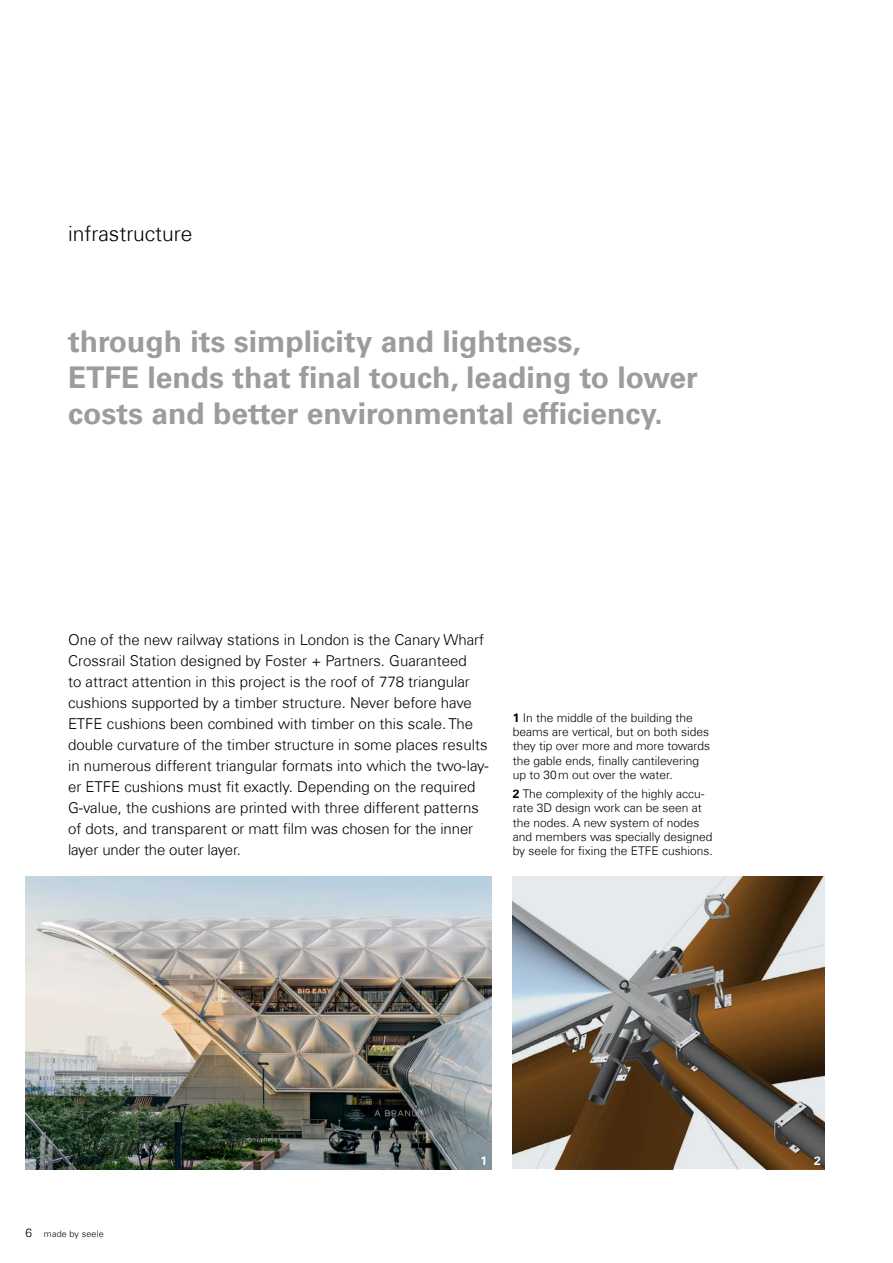
<style>
.page{position:relative;width:893px;height:1263px;background:#fff}
.page>*{position:absolute;margin:0;border:0;box-sizing:border-box;transform-origin:0 0}
.t1{font:700 30px/36px "Univers Com 65";color:#9c9c9d}
.t2{font:300 21px "Univers Com 45";color:#000}
.t3{font:300 15px/21px "Univers Com 45";color:#000}
.t4{font:300 12px/14.4px "Univers Com 45";color:#000}
.t5{font:700 12px "Univers Com 65";color:#fff}
.t6{font:300 9px "Univers Com 45";letter-spacing:.015em;color:#000}
.s1{font-family:"Univers Com 65";font-weight:700}
</style>
<div class="page">
<img style="left:26px;top:876px;width:465px;height:293px">
<img style="left:513px;top:876px;width:312px;height:293px">
<h2 class="t2" style="left:68px;top:220px;width:126px">infrastructure</h2>
<h1 class="t1" style="left:68px;top:324px;width:631px">through its simplicity and lightness,<br>ETFE lends that final touch, leading to lower costs and better environmental efficiency.</h1>
<p class="t3" style="left:68px;top:630px;width:422px">One of the new railway stations in London is the Canary Wharf Crossrail Station designed by Foster + Partners. Guaranteed<br>to attract attention in this project is the roof of 778 triangular cushions supported by a timber structure. Never before have ETFE cushions been combined with timber on this scale. The double curvature of the timber structure in some places results in numerous different triangular formats into which the two-lay&shy;er ETFE cushions must fit exactly. Depending on the required G-value, the cushions are printed with three different patterns of dots, and transparent or matt film was chosen for the inner layer under the outer layer.</p>
<p class="t4" style="left:513px;top:710px;width:199px"><span class="s1">1</span> In the middle of the building the beams are vertical, but on both sides they tip over more and more towards the gable ends, finally cantilevering up to 30m out over the water.</p>
<p class="t4" style="left:513px;top:786px;width:201px"><span class="s1">2</span> The complexity of the highly accu&shy;rate 3D design work can be seen at the nodes. A new system of nodes and members was specially designed by seele for fixing the ETFE cushions.</p>
<p class="t4" style="left:26px;top:1226px;width:8px">6</p>
<p class="t6" style="left:44px;top:1229px;width:61px">made by seele</p>
<p class="t5" style="left:480px;top:1154px;width:8px">1</p>
<p class="t5" style="left:814px;top:1154px;width:8px">2</p>
</div>
